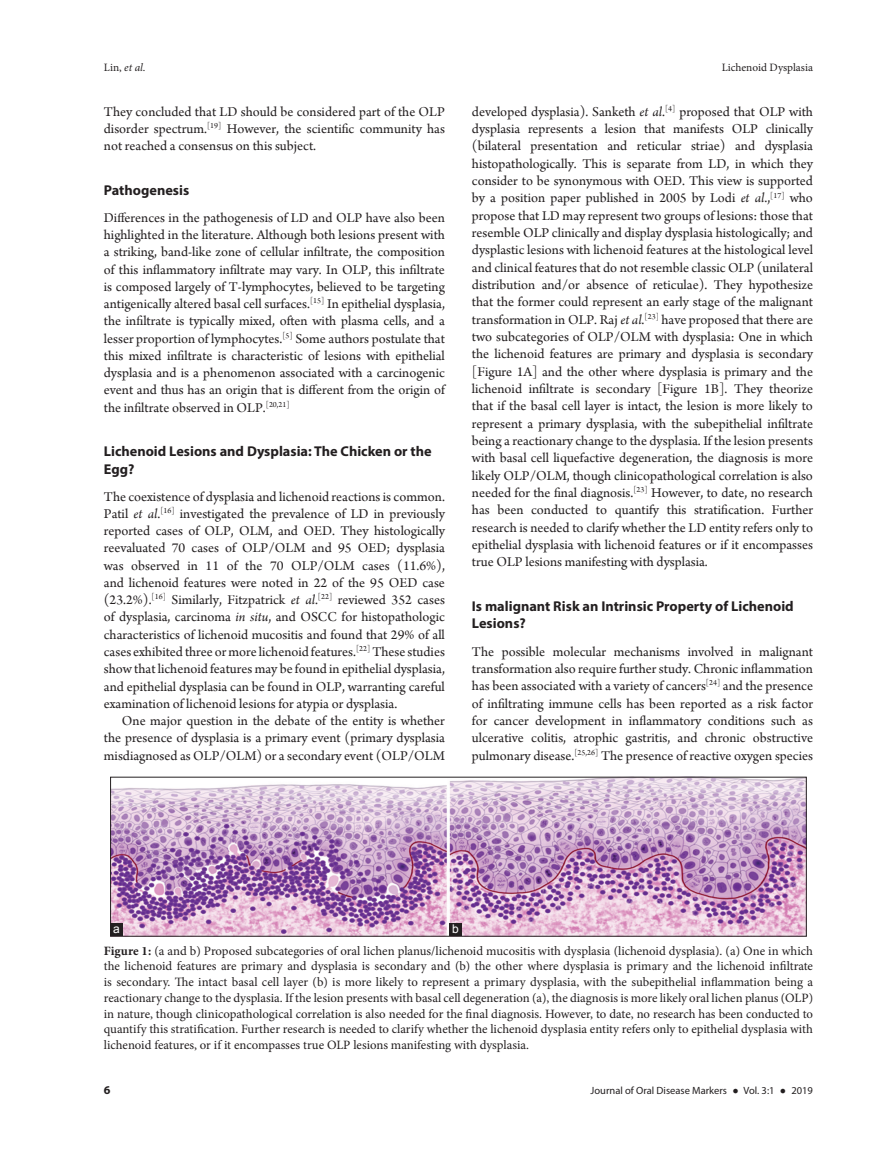
<style>
.page{position:relative;width:894px;height:1170px;background:#fff}
.page>*{position:absolute;margin:0;border:0;box-sizing:border-box;transform-origin:0 0}
.TX{font:14.25px/17.2px "Arno Pro";color:#231f20;text-align:justify}
.TXFL{font:14.25px/17.2px "Arno Pro";color:#231f20;text-align:justify}
.t1{font:700 14.25px/17.2px "Myriad Pro";color:#231f20}
.FGC{font:12.75px/15.8px "Minion Pro";color:#231f20;text-align:justify}
.LABEL{font:12px "Arial";color:#fff}
.RF{font:700 12px "Myriad Pro";color:#231f20}
.t2{font:11.25px "Minion Pro";color:#231f20}
.RF-2{font:10.5px "Myriad Pro";color:#231f20}
.s1{font-style:italic}
.s2{font-weight:700}
.s3{font-family:"Sylfaen"}
</style>
<div class="page">
<img style="left:112px;top:779px;width:692px;height:155px">
<div style="left:110px;top:923px;width:13px;height:13px;background:#231f20"></div>
<div style="left:449px;top:923px;width:13px;height:13px;background:#231f20"></div>
<p class="t2" style="left:104px;top:60px;width:43px">Lin, <span class="s1">et al</span>.</p>
<p class="t2" style="left:721px;top:60px;width:93px">Lichenoid Dysplasia</p>
<p class="TX" style="left:104px;top:104px;width:342px">They concluded that LD should be considered part of the OLP disorder spectrum.<sup>[19]</sup> However, the scientific community has not reached a consensus on this subject.</p>
<h1 class="t1" style="left:104px;top:181px;width:87px">Pathogenesis</h1>
<p class="TXFL" style="left:104px;top:210px;width:342px">Differences in the pathogenesis of LD and OLP have also been highlighted in the literature. Although both lesions present with a striking, band-like zone of cellular infiltrate, the composition of this inflammatory infiltrate may vary. In OLP, this infiltrate is composed largely of T-lymphocytes, believed to be targeting antigenically altered basal cell surfaces.<sup>[15]</sup> In epithelial dysplasia, the infiltrate is typically mixed, often with plasma cells, and a lesser proportion of lymphocytes.<sup>[5]</sup> Some authors postulate that this mixed infiltrate is characteristic of lesions with epithelial dysplasia and is a phenomenon associated with a carcinogenic event and thus has an origin that is different from the origin of the infiltrate observed in OLP.<sup>[20,21]</sup></p>
<h1 class="t1" style="left:104px;top:442px;width:329px">Lichenoid Lesions and Dysplasia: The Chicken or the<br>Egg?</h1>
<p class="TXFL" style="left:104px;top:488px;width:342px">The coexistence of dysplasia and lichenoid reactions is common.<br>Patil <span class="s1">et al</span>.<sup>[16]</sup> investigated the prevalence of LD in previously reported cases of OLP, OLM, and OED. They histologically reevaluated 70 cases of OLP/OLM and 95 OED; dysplasia was observed in 11 of the 70 OLP/OLM cases (11.6%), and lichenoid features were noted in 22 of the 95 OED case (23.2%).<sup>[16]</sup> Similarly, Fitzpatrick <span class="s1">et al</span>.<sup>[22]</sup> reviewed 352 cases of dysplasia, carcinoma <span class="s1">in situ</span>, and OSCC for histopathologic characteristics of lichenoid mucositis and found that 29% of all cases exhibited three or more lichenoid features.<sup>[22]</sup> These studies show that lichenoid features may be found in epithelial dysplasia, and epithelial dysplasia can be found in OLP, warranting careful examination of lichenoid lesions for atypia or dysplasia.</p>
<p class="TX" style="left:104px;top:713px;width:342px;text-indent:18px">One major question in the debate of the entity is whether the presence of dysplasia is a primary event (primary dysplasia misdiagnosed as OLP/OLM) or a secondary event (OLP/OLM</p>
<p class="TX" style="left:472px;top:104px;width:342px">developed dysplasia). Sanketh <span class="s1">et al</span>.<sup>[4]</sup> proposed that OLP with dysplasia represents a lesion that manifests OLP clinically (bilateral presentation and reticular striae) and dysplasia histopathologically. This is separate from LD, in which they consider to be synonymous with OED. This view is supported by a position paper published in 2005 by Lodi <span class="s1">et al</span>.,<sup>[17]</sup> who propose that LD may represent two groups of lesions: those that resemble OLP clinically and display dysplasia histologically; and dysplastic lesions with lichenoid features at the histological level and clinical features that do not resemble classic OLP (unilateral distribution and/or absence of reticulae). They hypothesize that the former could represent an early stage of the malignant transformation in OLP. Raj <span class="s1">et al</span>.<sup>[23]</sup> have proposed that there are two subcategories of OLP/OLM with dysplasia: One in which the lichenoid features are primary and dysplasia is secondary [Figure 1A] and the other where dysplasia is primary and the lichenoid infiltrate is secondary [Figure 1B]. They theorize that if the basal cell layer is intact, the lesion is more likely to represent a primary dysplasia, with the subepithelial infiltrate being a reactionary change to the dysplasia. If the lesion presents with basal cell liquefactive degeneration, the diagnosis is more likely OLP/OLM, though clinicopathological correlation is also needed for the final diagnosis.<sup>[23]</sup> However, to date, no research has been conducted to quantify this stratification. Further research is needed to clarify whether the LD entity refers only to epithelial dysplasia with lichenoid features or if it encompasses true OLP lesions manifesting with dysplasia.</p>
<h1 class="t1" style="left:472px;top:597px;width:323px">Is malignant Risk an Intrinsic Property of Lichenoid<br>Lesions?</h1>
<p class="TXFL" style="left:472px;top:643px;width:342px">The possible molecular mechanisms involved in malignant transformation also require further study. Chronic inflammation has been associated with a variety of cancers<sup>[24]</sup> and the presence of infiltrating immune cells has been reported as a risk factor for cancer development in inflammatory conditions such as ulcerative colitis, atrophic gastritis, and chronic obstructive pulmonary disease.<sup>[25,26]</sup> The presence of reactive oxygen species</p>
<p class="LABEL" style="left:113px;top:920px;width:8px">a</p>
<p class="LABEL" style="left:452px;top:920px;width:8px">b</p>
<p class="FGC" style="left:104px;top:943px;width:710px"><span class="s2">Figure 1:</span> (a and b) Proposed subcategories of oral lichen planus/lichenoid mucositis with dysplasia (lichenoid dysplasia). (a) One in which the lichenoid features are primary and dysplasia is secondary and (b) the other where dysplasia is primary and the lichenoid infiltrate is secondary. The intact basal cell layer (b) is more likely to represent a primary dysplasia, with the subepithelial inflammation being a reactionary change to the dysplasia. If the lesion presents with basal cell degeneration (a), the diagnosis is more likely oral lichen planus (OLP) in nature, though clinicopathological correlation is also needed for the final diagnosis. However, to date, no research has been conducted to quantify this stratification. Further research is needed to clarify whether the lichenoid dysplasia entity refers only to epithelial dysplasia with lichenoid features, or if it encompasses true OLP lesions manifesting with dysplasia.</p>
<p class="RF" style="left:104px;top:1082px;width:8px">6</p>
<p class="RF-2" style="left:590px;top:1083px;width:224px">Journal of Oral Disease Markers <span class="s3">●</span> Vol. 3:1 <span class="s3">●</span> 2019</p>
</div>
